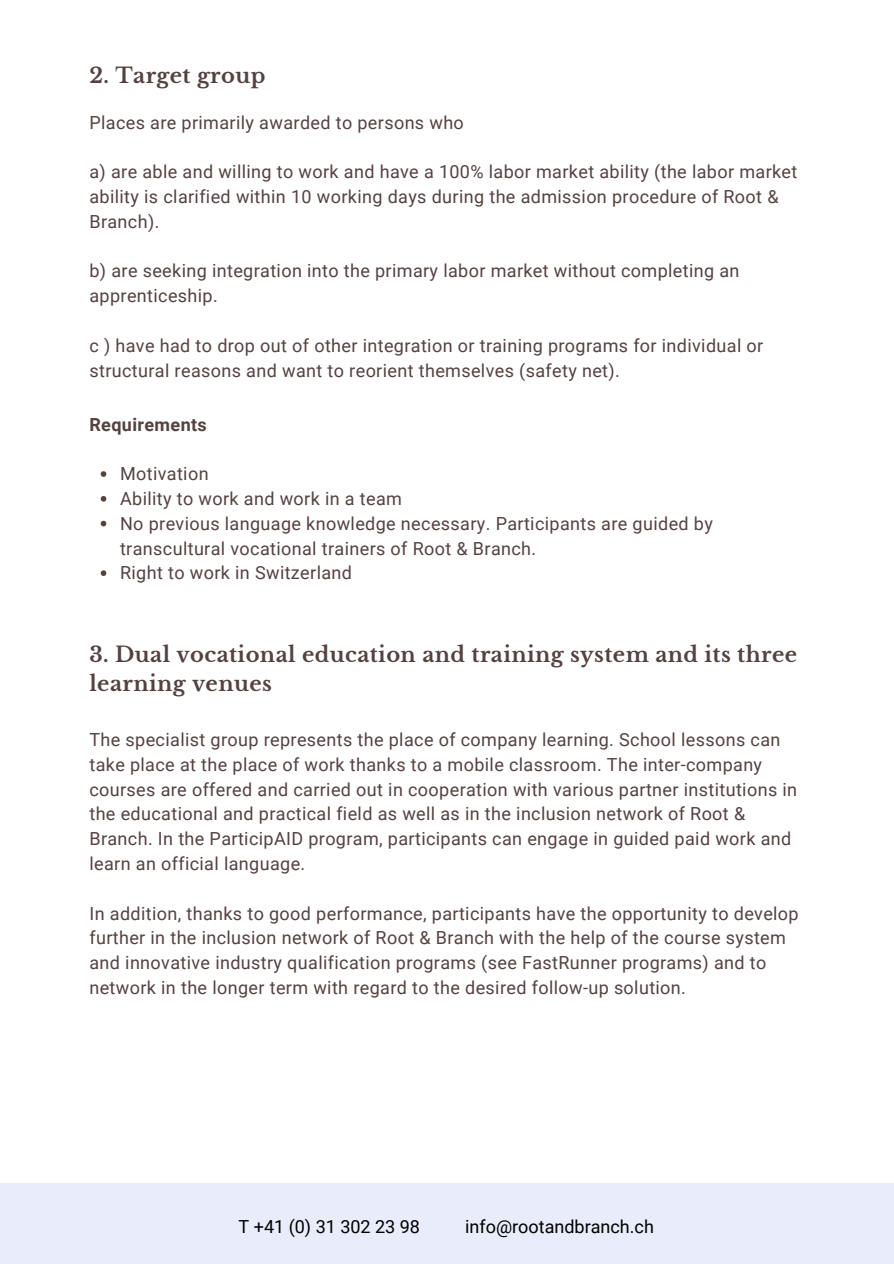
<style>
.page{position:relative;width:894px;height:1264px;background:#fff}
.page>*{position:absolute;margin:0;border:0;box-sizing:border-box;transform-origin:0 0}
.t1{font:700 21px/29.2px "Libre Baskerville";letter-spacing:.02em;color:#544241}
.t2{font:18px/24.8px "Roboto";letter-spacing:.02em;color:#544241}
.t3{font:18px "Roboto";color:#000}
.t4{font:700 18px "Roboto";letter-spacing:.02em;color:#544241}
</style>
<div class="page">
<svg style="left:101px;top:471px;width:5px;height:6px"></svg>
<svg style="left:101px;top:496px;width:5px;height:5px"></svg>
<svg style="left:101px;top:521px;width:5px;height:5px"></svg>
<svg style="left:101px;top:570px;width:5px;height:6px"></svg>
<div style="left:0;top:1183px;width:893px;height:80px;background:#e9ecfa"></div>
<p class="t1" style="left:89px;top:61px;width:177px">2. Target group</p>
<p class="t2" style="left:89px;top:110px;width:376px">Places are primarily awarded to persons who</p>
<p class="t2" style="left:89px;top:160px;width:709px">a) are able and willing to work and have a 100% labor market ability (the labor market ability is clarified within 10 working days during the admission procedure of Root &amp;<br>Branch).</p>
<p class="t2" style="left:89px;top:259px;width:651px">b) are seeking integration into the primary labor market without completing an apprenticeship.</p>
<p class="t2" style="left:89px;top:333px;width:675px">c ) have had to drop out of other integration or training programs for individual or structural reasons and want to reorient themselves (safety net).</p>
<p class="t4" style="left:89px;top:414px;width:119px">Requirements</p>
<p class="t2" style="left:120px;top:461px;width:90px">Motivation</p>
<p class="t2" style="left:120px;top:486px;width:283px">Ability to work and work in a team</p>
<p class="t2" style="left:120px;top:511px;width:594px">No previous language knowledge necessary. Participants are guided by transcultural vocational trainers of Root &amp; Branch.</p>
<p class="t2" style="left:120px;top:561px;width:233px">Right to work in Switzerland</p>
<p class="t1" style="left:89px;top:639px;width:709px">3. Dual vocational education and training system and its three learning venues</p>
<p class="t2" style="left:89px;top:727px;width:709px">The specialist group represents the place of company learning. School lessons can take place at the place of work thanks to a mobile classroom. The inter-company courses are offered and carried out in cooperation with various partner institutions in the educational and practical field as well as in the inclusion network of Root &amp; Branch. In the ParticipAID program, participants can engage in guided paid work and learn an official language.</p>
<p class="t2" style="left:89px;top:901px;width:710px">In addition, thanks to good performance, participants have the opportunity to develop further in the inclusion network of Root &amp; Branch with the help of the course system and innovative industry qualification programs (see FastRunner programs) and to network in the longer term with regard to the desired follow-up solution.</p>
<p class="t3" style="left:238px;top:1215px;width:183px">T +41 (0) 31 302 23 98</p>
<p class="t3" style="left:465px;top:1215px;width:190px">info@rootandbranch.ch</p>
</div>
